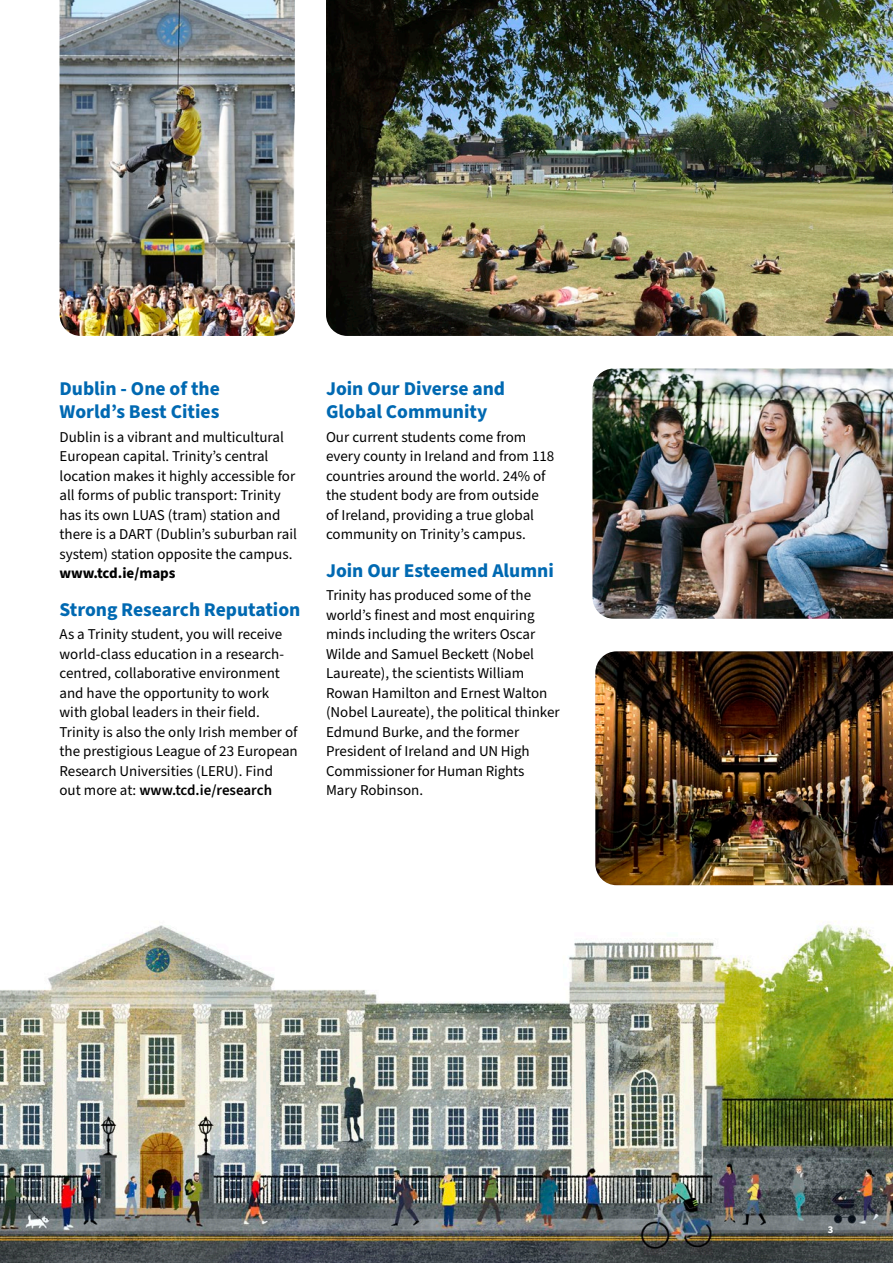
<style>
.page{position:relative;width:893px;height:1263px;background:#fff}
.page>*{position:absolute;margin:0;border:0;box-sizing:border-box;transform-origin:0 0}
.NEW_sub_13_bold{font:700 19.5px/22.5px "Source Sans Pro";color:#0069b2}
.WCT_-_Body{font:15px/19.5px "Source Sans Pro";color:#000}
.t1{font:700 10.5px "Source Sans Pro";color:#fff}
.s1{font-weight:700}
.s2{font-weight:600}
</style>
<div class="page">
<img style="left:0;top:885px;width:893px;height:378px">
<img style="left:592px;top:369px;width:301px;height:250px">
<img style="left:326px;top:0;width:567px;height:336px">
<img style="left:60px;top:0;width:235px;height:336px">
<img style="left:595px;top:651px;width:298px;height:234px">
<p class="NEW_sub_13_bold" style="left:60px;top:378px;width:162px">Dublin - One of the<br>World’s Best Cities</p>
<p class="WCT_-_Body" style="left:60px;top:427px;width:239px">Dublin is a vibrant and multicultural European capital. Trinity’s central location makes it highly accessible for all forms of public transport: Trinity has its own LUAS (tram) station and there is a DART (Dublin’s suburban rail system) station opposite the campus. <span class="s1">www.tcd.ie/maps</span></p>
<p class="NEW_sub_13_bold" style="left:60px;top:598px;width:242px">Strong Research Reputation</p>
<p class="WCT_-_Body" style="left:60px;top:625px;width:240px">As a Trinity student, you will receive world-class education in a research&shy;centred, collaborative environment and have the opportunity to work with global leaders in their field.<br>Trinity is also the only Irish member of the prestigious League of 23 European Research Universities (LERU). Find out more at: <span class="s2">www.tcd.ie/research</span></p>
<p class="NEW_sub_13_bold" style="left:326px;top:378px;width:181px">Join Our Diverse and<br>Global Community</p>
<p class="WCT_-_Body" style="left:326px;top:427px;width:230px">Our current students come from every county in Ireland and from 118 countries around the world. 24% of the student body are from outside of Ireland, providing a true global community on Trinity’s campus.</p>
<p class="NEW_sub_13_bold" style="left:326px;top:559px;width:229px">Join Our Esteemed Alumni</p>
<p class="WCT_-_Body" style="left:326px;top:586px;width:235px">Trinity has produced some of the world’s finest and most enquiring minds including the writers Oscar<br>Wilde and Samuel Beckett (Nobel<br>Laureate), the scientists William<br>Rowan Hamilton and Ernest Walton (Nobel Laureate), the political thinker<br>Edmund Burke, and the former<br>President of Ireland and UN High<br>Commissioner for Human Rights<br>Mary Robinson.</p>
<p class="t1" style="left:828px;top:1222px;width:7px">3</p>
</div>
